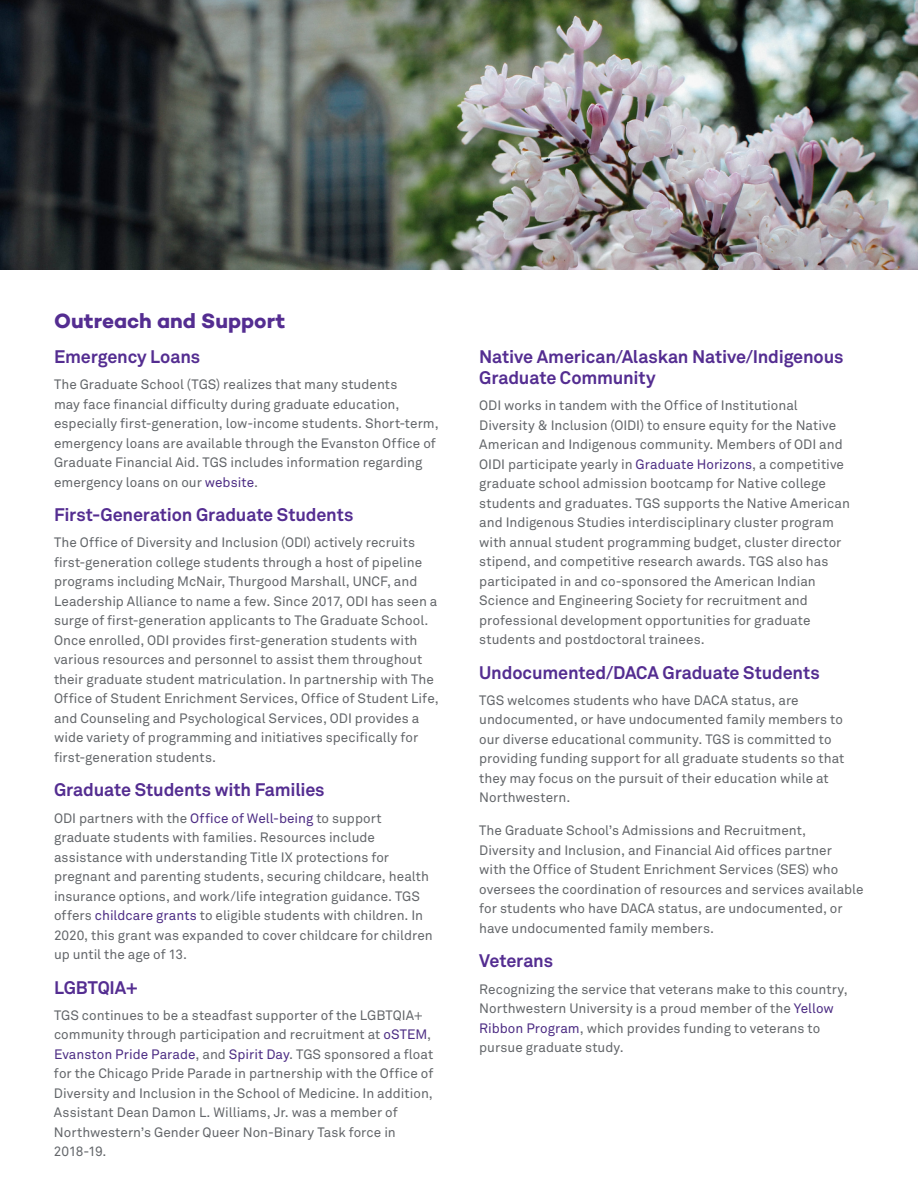
<style>
.page{position:relative;width:918px;height:1188px;background:#fff}
.page>*{position:absolute;margin:0;border:0;box-sizing:border-box;transform-origin:0 0}
.t1{font:700 21px "Campton";color:#542d91}
.t2{font:700 18px/21px "Akkurat Pro";letter-spacing:-.01em;color:#542d91}
.t3{font:13.5px/19.5px "Akkurat Pro";color:#63666a}
.s1{color:#4d2d84}
</style>
<div class="page">
<img style="left:0;top:0;width:918px;height:270px">
<h1 class="t1" style="left:54px;top:307px;width:233px">Outreach and Support</h1>
<h2 class="t2" style="left:54px;top:346px;width:148px">Emergency Loans</h2>
<p class="t3" style="left:54px;top:375px;width:386px">The Graduate School (TGS) realizes that many students<br>may face financial difficulty during graduate education, especially first-generation, low-income students. Short-term, emergency loans are available through the Evanston Office of Graduate Financial Aid. TGS includes information regarding emergency loans on our <span class="s1">website</span>.</p>
<h2 class="t2" style="left:54px;top:504px;width:301px">First-Generation Graduate Students</h2>
<p class="t3" style="left:54px;top:533px;width:386px">The Office of Diversity and Inclusion (ODI) actively recruits first-generation college students through a host of pipeline programs including McNair, Thurgood Marshall, UNCF, and Leadership Alliance to name a few. Since 2017, ODI has seen a surge of first-generation applicants to The Graduate School.<br>Once enrolled, ODI provides first-generation students with various resources and personnel to assist them throughout their graduate student matriculation. In partnership with The Office of Student Enrichment Services, Office of Student Life, and Counseling and Psychological Services, ODI provides a wide variety of programming and initiatives specifically for first-generation students.</p>
<h2 class="t2" style="left:54px;top:779px;width:272px">Graduate Students with Families</h2>
<p class="t3" style="left:54px;top:808px;width:380px">ODI partners with the <span class="s1">Office of Well-being</span> to support graduate students with families. Resources include assistance with understanding Title IX protections for pregnant and parenting students, securing childcare, health insurance options, and work/life integration guidance. TGS offers <span class="s1">childcare grants</span> to eligible students with children. In 2020, this grant was expanded to cover childcare for children up until the age of 13.</p>
<h2 class="t2" style="left:54px;top:977px;width:86px">LGBTQIA+</h2>
<p class="t3" style="left:54px;top:1006px;width:381px">TGS continues to be a steadfast supporter of the LGBTQIA+ community through participation and recruitment at <span class="s1">oSTEM</span>, <span class="s1">Evanston Pride Parade</span>, and <span class="s1">Spirit Day</span>. TGS sponsored a float for the Chicago Pride Parade in partnership with the Office of Diversity and Inclusion in the School of Medicine. In addition, Assistant Dean Damon L. Williams, Jr. was a member of Northwestern’s Gender Queer Non-Binary Task force in 2018-19.</p>
<h2 class="t2" style="left:479px;top:346px;width:366px">Native American/Alaskan Native/Indigenous<br>Graduate Community</h2>
<p class="t3" style="left:479px;top:396px;width:372px">ODI works in tandem with the Office of Institutional Diversity &amp; Inclusion (OIDI) to ensure equity for the Native American and Indigenous community. Members of ODI and OIDI participate yearly in <span class="s1">Graduate Horizons</span>, a competitive graduate school admission bootcamp for Native college students and graduates. TGS supports the Native American and Indigenous Studies interdisciplinary cluster program with annual student programming budget, cluster director stipend, and competitive research awards. TGS also has participated in and co-sponsored the American Indian Science and Engineering Society for recruitment and professional development opportunities for graduate students and postdoctoral trainees.</p>
<h2 class="t2" style="left:479px;top:662px;width:342px">Undocumented/DACA Graduate Students</h2>
<p class="t3" style="left:479px;top:691px;width:367px">TGS welcomes students who have DACA status, are undocumented, or have undocumented family members to our diverse educational community. TGS is committed to providing funding support for all graduate students so that they may focus on the pursuit of their education while at Northwestern.</p>
<p class="t3" style="left:479px;top:821px;width:386px">The Graduate School’s Admissions and Recruitment, Diversity and Inclusion, and Financial Aid offices partner<br>with the Office of Student Enrichment Services (SES) who oversees the coordination of resources and services available for students who have DACA status, are undocumented, or have undocumented family members.</p>
<h2 class="t2" style="left:479px;top:950px;width:75px">Veterans</h2>
<p class="t3" style="left:479px;top:979px;width:370px">Recognizing the service that veterans make to this country, Northwestern University is a proud member of the <span class="s1">Yellow Ribbon Program</span>, which provides funding to veterans to pursue graduate study.</p>
</div>
